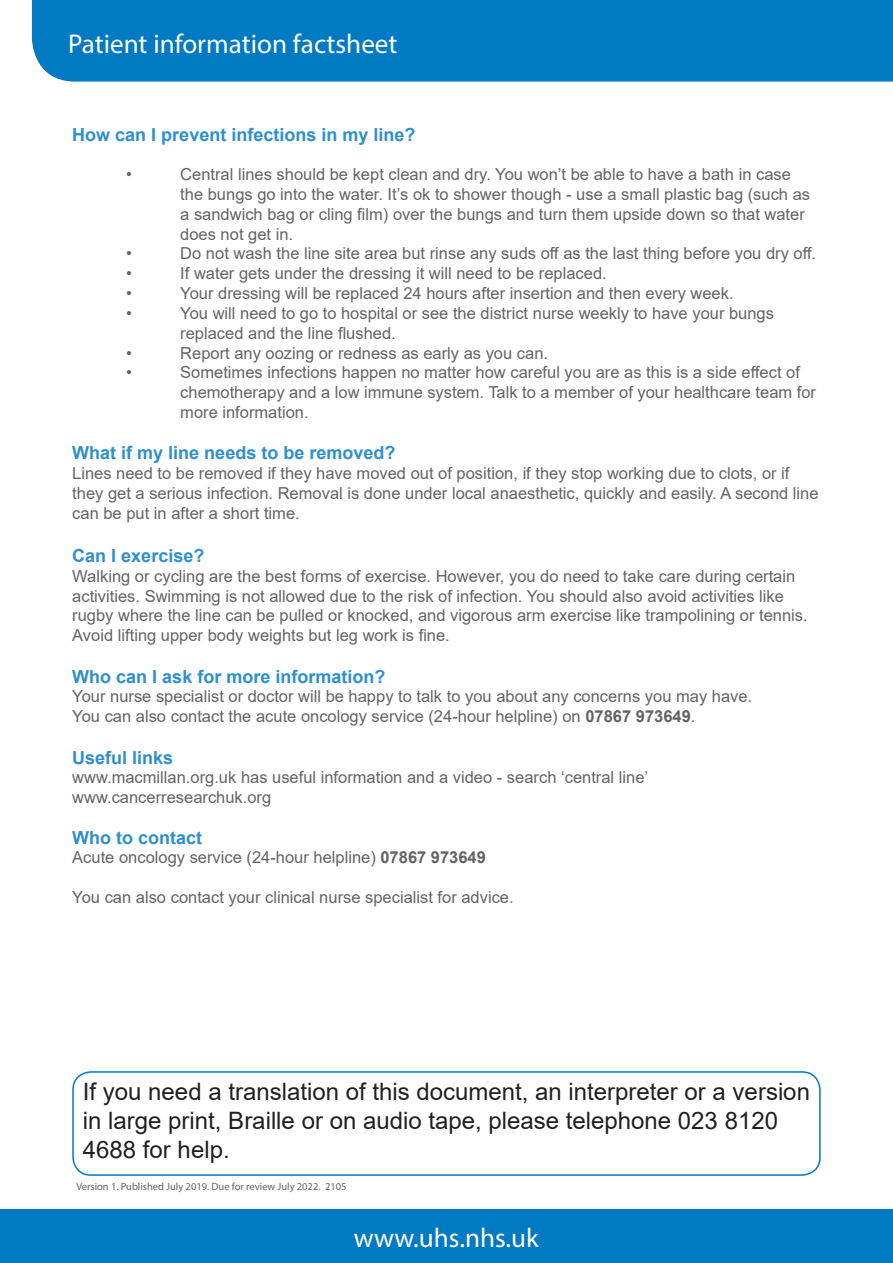
<style>
.page{position:relative;width:893px;height:1263px;background:#fff}
.page>*{position:absolute;margin:0;border:0;box-sizing:border-box;transform-origin:0 0}
.t1{font:27.15px "Myriad Pro";color:#fff}
.t2{font:24px/28.8px "Arial";color:#231f20}
.t3{font:700 18px "Arial";color:#2e8fce}
.t4{font:16.5px/19.8px "Arial";color:#636366}
.t5{font:10.5px "Myriad Pro";color:#636366}
.s1{font-weight:700}
</style>
<div class="page">
<div style="left:31px;top:0;width:862px;height:82px;background:#007ac2"></div>
<div style="left:0;top:1209px;width:893px;height:54px;background:#007ac2"></div>
<div style="left:72px;top:1071px;width:749px;height:105px;border:2px solid #0079c2;border-radius:18px"></div>
<p class="t1" style="left:68px;top:27px;width:331px">Patient information factsheet</p>
<p class="t3" style="left:72px;top:122px;width:345px">How can I prevent infections in my line?</p>
<p class="t4" style="left:126px;top:164px;width:7px">•</p>
<p class="t4" style="left:180px;top:164px;width:631px">Central lines should be kept clean and dry. You won’t be able to have a bath in case the bungs go into the water. It’s ok to shower though - use a small plastic bag (such as a sandwich bag or cling film) over the bungs and turn them upside down so that water does not get in.</p>
<p class="t4" style="left:126px;top:244px;width:7px">•</p>
<p class="t4" style="left:180px;top:244px;width:637px">Do not wash the line site area but rinse any suds off as the last thing before you dry off.</p>
<p class="t4" style="left:126px;top:263px;width:7px">•</p>
<p class="t4" style="left:180px;top:263px;width:428px">If water gets under the dressing it will need to be replaced.</p>
<p class="t4" style="left:126px;top:283px;width:7px">•</p>
<p class="t4" style="left:180px;top:283px;width:555px">Your dressing will be replaced 24 hours after insertion and then every week.</p>
<p class="t4" style="left:126px;top:303px;width:7px">•</p>
<p class="t4" style="left:180px;top:303px;width:595px">You will need to go to hospital or see the district nurse weekly to have your bungs</p>
<p class="t4" style="left:180px;top:323px;width:217px">replaced and the line flushed.</p>
<p class="t4" style="left:126px;top:343px;width:7px">•</p>
<p class="t4" style="left:180px;top:343px;width:369px">Report any oozing or redness as early as you can.</p>
<p class="t4" style="left:126px;top:362px;width:7px">•</p>
<p class="t4" style="left:180px;top:362px;width:637px">Sometimes infections happen no matter how careful you are as this is a side effect of chemotherapy and a low immune system. Talk to a member of your healthcare team for more information.</p>
<p class="t3" style="left:72px;top:440px;width:325px">What if my line needs to be removed?</p>
<p class="t4" style="left:72px;top:463px;width:748px">Lines need to be removed if they have moved out of position, if they stop working due to clots, or if they get a serious infection. Removal is done under local anaesthetic, quickly and easily. A second line can be put in after a short time.</p>
<p class="t3" style="left:72px;top:543px;width:134px">Can I exercise?</p>
<p class="t4" style="left:72px;top:566px;width:737px">Walking or cycling are the best forms of exercise. However, you do need to take care during certain activities. Swimming is not allowed due to the risk of infection. You should also avoid activities like rugby where the line can be pulled or knocked, and vigorous arm exercise like trampolining or tennis.<br>Avoid lifting upper body weights but leg work is fine.</p>
<p class="t3" style="left:72px;top:663px;width:315px">Who can I ask for more information?</p>
<p class="t4" style="left:72px;top:686px;width:681px">Your nurse specialist or doctor will be happy to talk to you about any concerns you may have.</p>
<p class="t4" style="left:72px;top:706px;width:625px">You can also contact the acute oncology service (24-hour helpline) on <span class="s1">07867 973649</span>.</p>
<p class="t3" style="left:72px;top:744px;width:103px">Useful links</p>
<p class="t4" style="left:72px;top:767px;width:577px">www.macmillan.org.uk has useful information and a video - search ‘central line’</p>
<p class="t4" style="left:72px;top:787px;width:200px">www.cancerresearchuk.org</p>
<p class="t3" style="left:72px;top:825px;width:131px">Who to contact</p>
<p class="t4" style="left:72px;top:848px;width:415px">Acute oncology service (24-hour helpline) <span class="s1">07867 973649</span></p>
<p class="t4" style="left:72px;top:887px;width:443px">You can also contact your clinical nurse specialist for advice.</p>
<p class="t2" style="left:83px;top:1077px;width:729px">If you need a translation of this document, an interpreter or a version in large print, Braille or on audio tape, please telephone 023 8120<br>4688 for help.</p>
<p class="t5" style="left:76px;top:1180px;width:272px">Version 1. Published July 2019. Due for review July 2022. 2105</p>
<p class="t1" style="left:354px;top:1221px;width:187px">www.uhs.nhs.uk</p>
</div>
